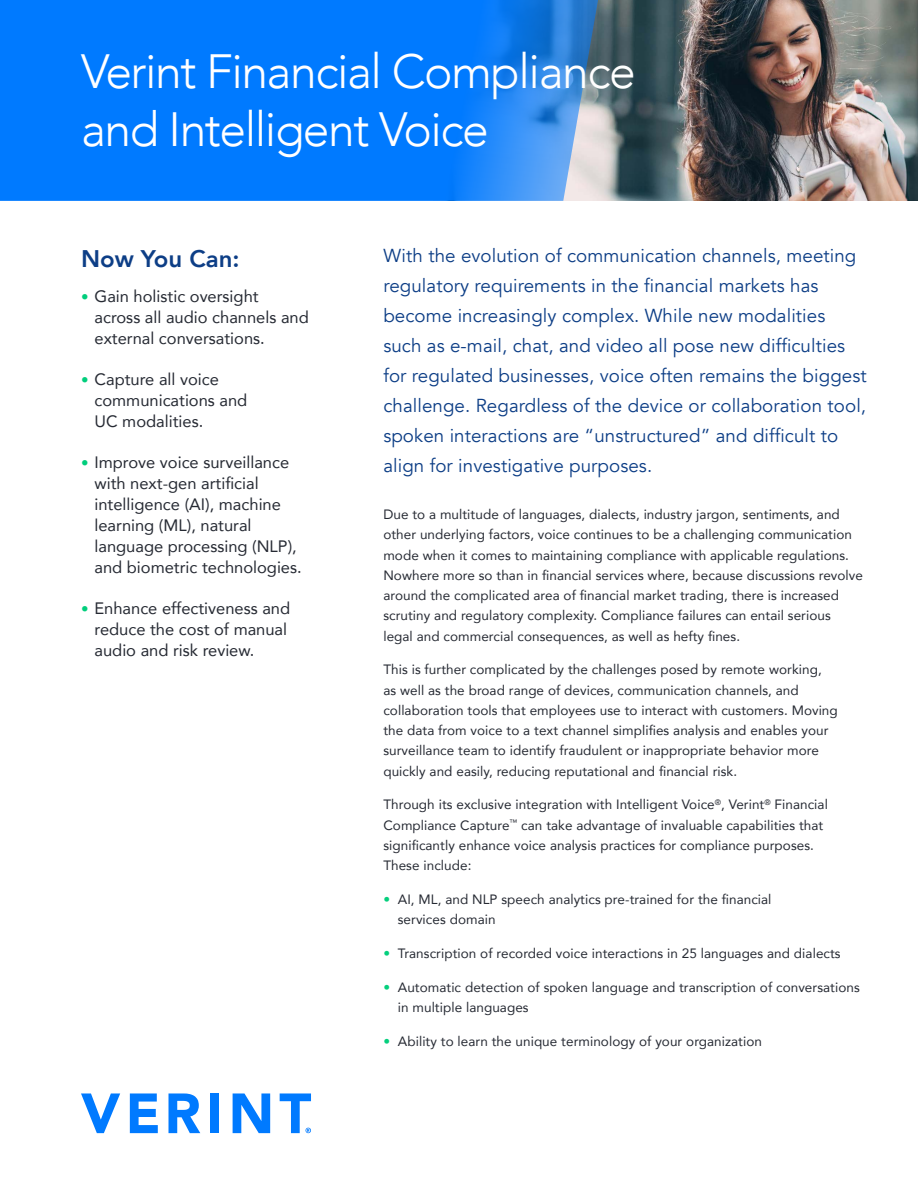
<style>
.page{position:relative;width:918px;height:1188px;background:#fff}
.page>*{position:absolute;margin:0;border:0;box-sizing:border-box;transform-origin:0 0}
.t1{font:300 48px/57.6px "Avenir";letter-spacing:-.03em;color:#fff}
.t2{font:800 24px "Avenir";color:#0d3e86}
.t3{font:18.75px/30px "Avenir";letter-spacing:.005em;color:#0d3e86}
.t4{font:16.5px/21px "Avenir";color:#262a33}
.t5{font:13.5px/20.2px "Avenir";letter-spacing:.005em;color:#262a33}
.s1{font-size:15px;color:#00ce7c}
.s2{color:#05cf7d}
</style>
<div class="page">
<svg style="left:81px;top:1093px;width:39px;height:40px"></svg>
<svg style="left:130px;top:1093px;width:28px;height:40px"></svg>
<svg style="left:169px;top:1093px;width:31px;height:40px"></svg>
<div style="left:210px;top:1093px;width:9px;height:40px;background:#007aff"></div>
<svg style="left:233px;top:1093px;width:37px;height:40px"></svg>
<svg style="left:280px;top:1093px;width:31px;height:40px"></svg>
<img style="left:627px;top:0;width:291px;height:201px">
<svg style="left:0;top:0;width:627px;height:201px;background:#127ef4"></svg>
<h1 class="t1" style="left:81px;top:43px;width:556px">Verint Financial Compliance and Intelligent Voice</h1>
<h2 class="t2" style="left:81px;top:240px;width:160px">Now You Can:</h2>
<p class="t4" style="left:94px;top:285px;width:216px;text-indent:-14px"><span class="s1">•</span> Gain holistic oversight<br>across all audio channels and external conversations.</p>
<p class="t4" style="left:94px;top:368px;width:154px;text-indent:-14px"><span class="s1">•</span> Capture all voice communications and<br>UC modalities.</p>
<p class="t4" style="left:94px;top:451px;width:209px;text-indent:-14px"><span class="s1">•</span> Improve voice surveillance with next-gen artificial intelligence (AI), machine learning (ML), natural language processing (NLP), and biometric technologies.</p>
<p class="t4" style="left:94px;top:598px;width:197px;text-indent:-14px"><span class="s1">•</span> Enhance effectiveness and reduce the cost of manual audio and risk review.</p>
<p class="t3" style="left:383px;top:241px;width:485px">With the evolution of communication channels, meeting regulatory requirements in the financial markets has become increasingly complex. While new modalities such as e-mail, chat, and video all pose new difficulties for regulated businesses, voice often remains the biggest challenge. Regardless of the device or collaboration tool, spoken interactions are “unstructured” and difficult to align for investigative purposes.</p>
<p class="t5" style="left:383px;top:504px;width:481px">Due to a multitude of languages, dialects, industry jargon, sentiments, and other underlying factors, voice continues to be a challenging communication mode when it comes to maintaining compliance with applicable regulations.<br>Nowhere more so than in financial services where, because discussions revolve around the complicated area of financial market trading, there is increased scrutiny and regulatory complexity. Compliance failures can entail serious legal and commercial consequences, as well as hefty fines.</p>
<p class="t5" style="left:383px;top:659px;width:456px">This is further complicated by the challenges posed by remote working, as well as the broad range of devices, communication channels, and collaboration tools that employees use to interact with customers. Moving the data from voice to a text channel simplifies analysis and enables your surveillance team to identify fraudulent or inappropriate behavior more quickly and easily, reducing reputational and financial risk.</p>
<p class="t5" style="left:383px;top:794px;width:446px">Through its exclusive integration with Intelligent Voice<sup>®</sup>, Verint<sup>®</sup> Financial Compliance Capture<sup>™</sup> can take advantage of invaluable capabilities that significantly enhance voice analysis practices for compliance purposes.<br>These include:</p>
<p class="t5" style="left:398px;top:889px;width:375px;text-indent:-14px"><span class="s2">•</span> AI, ML, and NLP speech analytics pre-trained for the financial services domain</p>
<p class="t5" style="left:383px;top:943px;width:459px"><span class="s2">•</span> Transcription of recorded voice interactions in 25 languages and dialects</p>
<p class="t5" style="left:398px;top:976px;width:463px;text-indent:-14px"><span class="s2">•</span> Automatic detection of spoken language and transcription of conversations in multiple languages</p>
<p class="t5" style="left:383px;top:1030px;width:380px"><span class="s2">•</span> Ability to learn the unique terminology of your organization</p>
</div>
